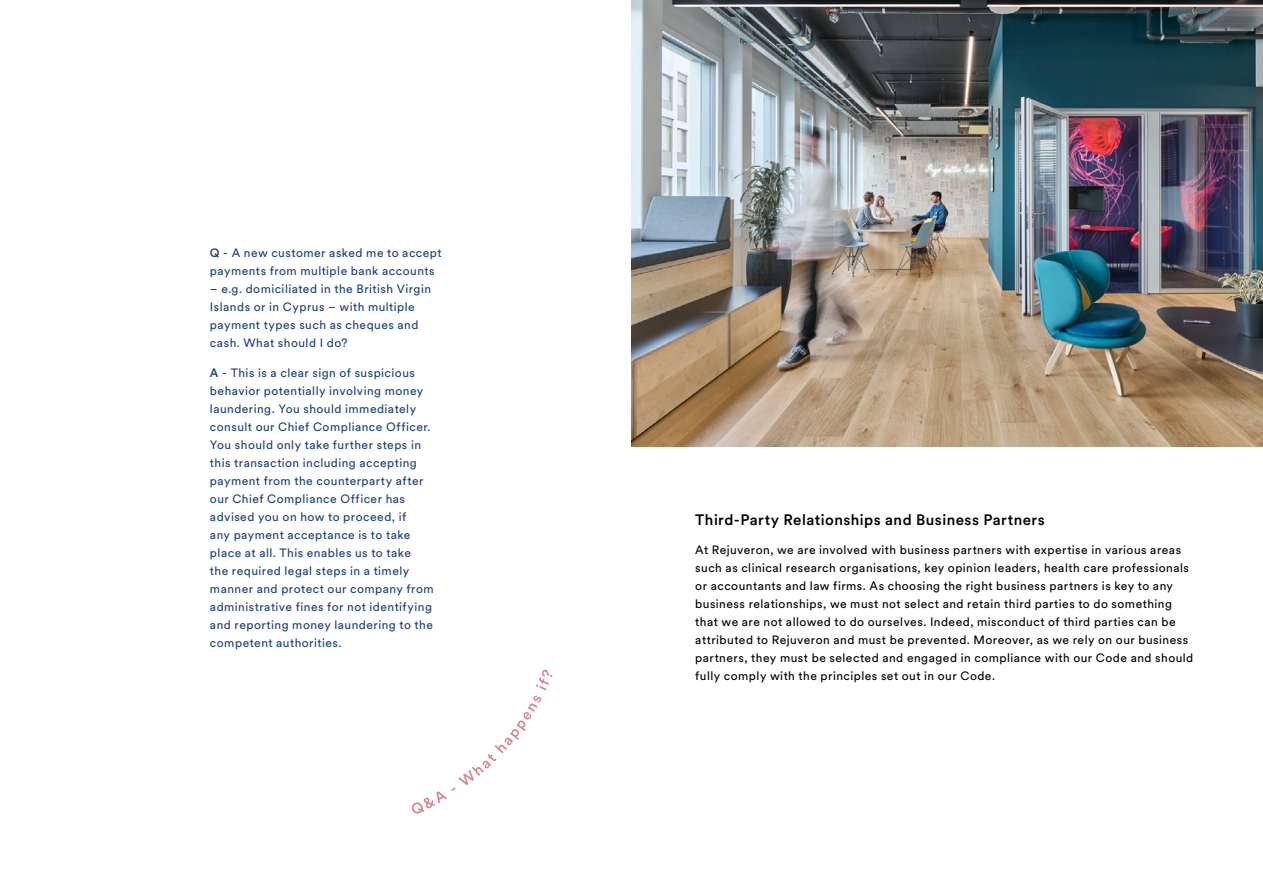
<style>
.page{position:relative;width:1263px;height:893px;background:#fff}
.page>*{position:absolute;margin:0;border:0;box-sizing:border-box;transform-origin:0 0}
.t1{font:500 15px "Circular XX";letter-spacing:.03em;color:#000}
.t2{font:12px/18px "Circular XX";letter-spacing:.04em;color:#1a407a}
.t3{font:12px/18px "Circular XX";letter-spacing:.04em;color:#000}
.s1{font-weight:500}
</style>
<div class="page">
<img style="left:631px;top:0;width:632px;height:446px">
<p class="t2" style="left:210px;top:244px;width:233px"><span class="s1">Q</span> - A new customer asked me to accept payments from multiple bank accounts</p>
<p class="t2" style="left:210px;top:280px;width:223px">– e.g. domiciliated in the British Virgin Islands or in Cyprus – with multiple payment types such as cheques and cash. What should I do?</p>
<p class="t2" style="left:210px;top:363px;width:225px"><span class="s1">A</span> - This is a clear sign of suspicious behavior potentially involving money laundering. You should immediately consult our Chief Compliance Officer.<br>You should only take further steps in this transaction including accepting payment from the counterparty after our Chief Compliance Officer has advised you on how to proceed, if<br>any payment acceptance is to take place at all. This enables us to take<br>the required legal steps in a timely manner and protect our company from administrative fines for not identifying and reporting money laundering to the competent authorities.</p>
<p class="t1" style="left:695px;top:509px;width:351px">Third-Party Relationships and Business Partners</p>
<p class="t3" style="left:695px;top:541px;width:500px">At Rejuveron, we are involved with business partners with expertise in various areas such as clinical research organisations, key opinion leaders, health care professionals or accountants and law firms. As choosing the right business partners is key to any business relationships, we must not select and retain third parties to do something that we are not allowed to do ourselves. Indeed, misconduct of third parties can be attributed to Rejuveron and must be prevented. Moreover, as we rely on our business partners, they must be selected and engaged in compliance with our Code and should fully comply with the principles set out in our Code.</p>
</div>
